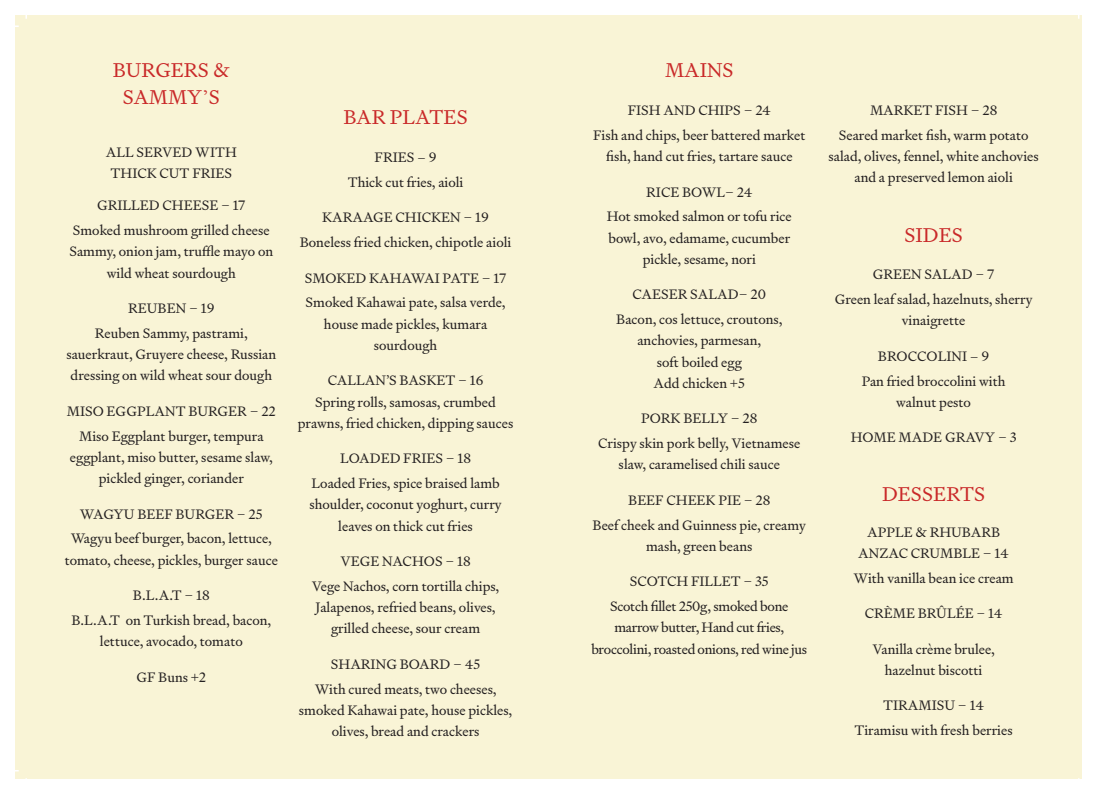
<style>
.page{position:relative;width:1105px;height:797px;background:#fff}
.page>*{position:absolute;margin:0;border:0;box-sizing:border-box;transform-origin:0 0}
.t1{font:20px/26.2px "Signifier";color:#c92929;text-align:center}
.t2{font:13.75px/21.2px "Signifier";color:#231f20;text-align:center}
.t3{font:13.75px/21.2px "Signifier";letter-spacing:-.02em;color:#231f20;text-align:center}
.s1{font-family:"Times New Roman"}
</style>
<div class="page">
<div style="left:16px;top:16px;width:1066px;height:763px;background:#f9f4d6"></div>
<p class="t1" style="left:113px;top:57px;width:118px">BURGERS &amp;<br>SAMMY<span class="s1">’</span>S</p>
<p class="t2" style="left:106px;top:142px;width:133px">ALL SERVED WITH<br>THICK CUT FRIES</p>
<p class="t2" style="left:97px;top:195px;width:150px">GRILLED CHEESE – 17</p>
<p class="t2" style="left:69px;top:220px;width:205px">Smoked mushroom grilled cheese<br>Sammy, onion jam, truffle mayo on wild wheat sourdough</p>
<p class="t2" style="left:128px;top:298px;width:88px">REUBEN – 19</p>
<p class="t2" style="left:66px;top:322px;width:211px">Reuben Sammy, pastrami, sauerkraut, Gruyere cheese, Russian dressing on wild wheat sour dough</p>
<p class="t2" style="left:67px;top:400px;width:210px">MISO EGGPLANT BURGER – 22</p>
<p class="t2" style="left:70px;top:425px;width:205px">Miso Eggplant burger, tempura eggplant, miso butter, sesame slaw, pickled ginger, coriander</p>
<p class="t2" style="left:80px;top:503px;width:184px">WAGYU BEEF BURGER – 25</p>
<p class="t2" style="left:65px;top:528px;width:215px">Wagyu beef burger, bacon, lettuce, tomato, cheese, pickles, burger sauce</p>
<p class="t2" style="left:133px;top:584px;width:78px">B.L.A.T – 18</p>
<p class="t2" style="left:71px;top:609px;width:201px">B.L.A.T on Turkish bread, bacon, lettuce, avocado, tomato</p>
<p class="t2" style="left:137px;top:666px;width:71px">GF Buns +2</p>
<p class="t1" style="left:343px;top:104px;width:126px">BAR PLATES</p>
<p class="t2" style="left:375px;top:147px;width:63px">FRIES – 9</p>
<p class="t2" style="left:348px;top:172px;width:117px">Thick cut fries, aioli</p>
<p class="t2" style="left:322px;top:207px;width:168px">KARAAGE CHICKEN – 19</p>
<p class="t2" style="left:300px;top:232px;width:213px">Boneless fried chicken, chipotle aioli</p>
<p class="t2" style="left:305px;top:267px;width:203px">SMOKED KAHAWAI PATE – 17</p>
<p class="t2" style="left:306px;top:292px;width:201px">Smoked Kahawai pate, salsa verde, house made pickles, kumara sourdough</p>
<p class="t2" style="left:298px;top:370px;width:217px">CALLAN’S BASKET – 16<br>Spring rolls, samosas, crumbed prawns, fried chicken, dipping sauces</p>
<p class="t2" style="left:340px;top:448px;width:132px">LOADED FRIES – 18</p>
<p class="t2" style="left:309px;top:473px;width:194px">Loaded Fries, spice braised lamb shoulder, coconut yoghurt, curry leaves on thick cut fries</p>
<p class="t2" style="left:341px;top:550px;width:132px">VEGE NACHOS – 18</p>
<p class="t2" style="left:312px;top:575px;width:189px">Vege Nachos, corn tortilla chips,<br>Jalapenos, refried beans, olives, grilled cheese, sour cream</p>
<p class="t2" style="left:331px;top:653px;width:151px">SHARING BOARD – 45</p>
<p class="t2" style="left:299px;top:678px;width:215px">With cured meats, two cheeses, smoked Kahawai pate, house pickles, olives, bread and crackers</p>
<p class="t1" style="left:665px;top:57px;width:70px">MAINS</p>
<p class="t2" style="left:628px;top:100px;width:145px">FISH AND CHIPS – 24</p>
<p class="t2" style="left:593px;top:125px;width:214px">Fish and chips, beer battered market fish, hand cut fries, tartare sauce</p>
<p class="t2" style="left:646px;top:181px;width:108px">RICE BOWL– 24</p>
<p class="t2" style="left:607px;top:206px;width:186px">Hot smoked salmon or tofu rice bowl, avo, edamame, cucumber pickle, sesame, nori</p>
<p class="t2" style="left:633px;top:284px;width:135px">CAESER SALAD– 20</p>
<p class="t2" style="left:616px;top:309px;width:168px">Bacon, cos lettuce, croutons, anchovies, parmesan,<br>soft boiled egg<br>Add chicken +5</p>
<p class="t2" style="left:641px;top:408px;width:118px">PORK BELLY – 28</p>
<p class="t2" style="left:598px;top:433px;width:204px">Crispy skin pork belly, Vietnamese slaw, caramelised chili sauce</p>
<p class="t2" style="left:628px;top:489px;width:144px">BEEF CHEEK PIE – 28</p>
<p class="t2" style="left:593px;top:514px;width:215px">Beef cheek and Guinness pie, creamy mash, green beans</p>
<p class="t2" style="left:630px;top:571px;width:140px">SCOTCH FILLET – 35</p>
<p class="t3" style="left:591px;top:596px;width:217px">Scotch fillet 250g, smoked bone marrow butter, Hand cut fries, broccolini, roasted onions, red wine jus</p>
<p class="t2" style="left:870px;top:100px;width:129px">MARKET FISH – 28</p>
<p class="t2" style="left:828px;top:125px;width:212px">Seared market fish, warm potato salad, olives, fennel, white anchovies and a preserved lemon aioli</p>
<p class="t1" style="left:904px;top:222px;width:60px">SIDES</p>
<p class="t2" style="left:873px;top:264px;width:123px">GREEN SALAD – 7</p>
<p class="t2" style="left:835px;top:289px;width:199px">Green leaf salad, hazelnuts, sherry vinaigrette</p>
<p class="t2" style="left:878px;top:345px;width:113px">BROCCOLINI – 9</p>
<p class="t2" style="left:862px;top:370px;width:145px">Pan fried broccolini with walnut pesto</p>
<p class="t2" style="left:851px;top:427px;width:167px">HOME MADE GRAVY – 3</p>
<p class="t1" style="left:882px;top:481px;width:105px">DESSERTS</p>
<p class="t2" style="left:858px;top:521px;width:152px">APPLE &amp; RHUBARB<br>ANZAC CRUMBLE – 14</p>
<p class="t2" style="left:853px;top:567px;width:162px">With vanilla bean ice cream</p>
<p class="t2" style="left:865px;top:603px;width:139px">CRÈME BRÛLÉE – 14</p>
<p class="t2" style="left:872px;top:638px;width:124px">Vanilla crème brulee, hazelnut biscotti</p>
<p class="t2" style="left:883px;top:695px;width:102px">TIRAMISU – 14</p>
<p class="t2" style="left:855px;top:720px;width:160px">Tiramisu with fresh berries</p>
</div>
